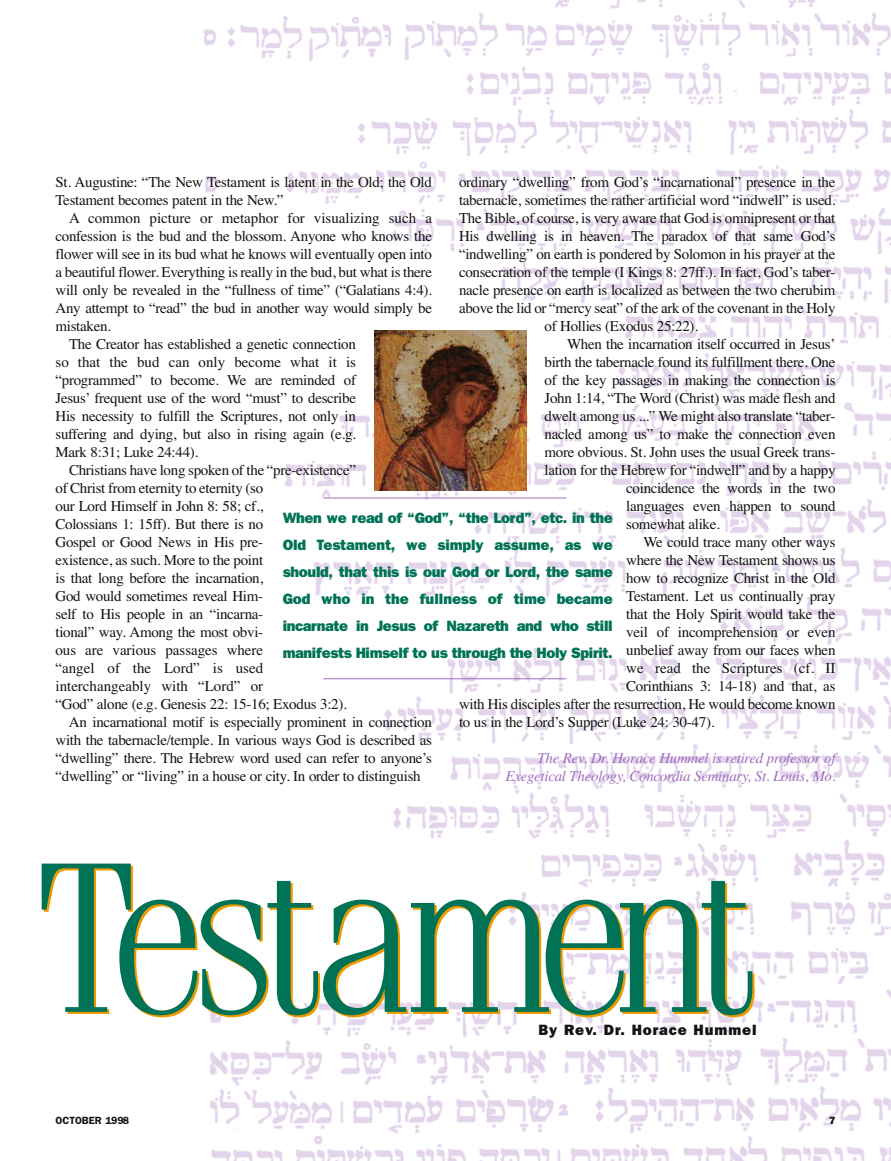
<style>
.page{position:relative;width:891px;height:1161px;background:#fff}
.page>*{position:absolute;margin:0;border:0;box-sizing:border-box;transform-origin:0 0}
.t1{font:300 214.2px "Fenice";letter-spacing:-.11em;color:#007255}
.t2{font:15px/18px "Times";letter-spacing:-.02em;color:#141414}
.t3{font:800 15px/27px "Franklin Gothic";letter-spacing:-.025em;color:#007255;text-align:justify}
.t4{font:15px "Times";color:#141414}
.t5{font:italic 15px/18px "Times";letter-spacing:-.02em;color:#a06dbe;text-align:right}
.t6{font:800 15px "Franklin Gothic";letter-spacing:.06em;color:#141414}
.t7{font:600 10.5px "Franklin Gothic";color:#141414}
.t8{font:800 10.5px "Franklin Gothic";color:#141414}
</style>
<div class="page">
<img style="left:197px;top:0;width:694px;height:1161px">
<hr style="left:323px;top:498px;width:243px;height:1px;background:#a06dbe">
<hr style="left:323px;top:678px;width:243px;height:1px;background:#a06dbe">
<img style="left:374px;top:330px;width:152px;height:160px">
<p class="t2" style="left:56px;top:173px;width:378px">St. Augustine: “The New Testament is latent in the Old; the Old<br>Testament becomes patent in the New.”</p>
<p class="t4" style="left:69px;top:209px;width:365px">A common picture or metaphor for visualizing such a</p>
<p class="t2" style="left:56px;top:227px;width:378px">confession is the bud and the blossom. Anyone who knows the</p>
<p class="t2" style="left:56px;top:245px;width:378px">flower will see in its bud what he knows will eventually open into</p>
<p class="t2" style="left:56px;top:263px;width:378px">a beautiful flower. Everything is really in the bud, but what is there</p>
<p class="t2" style="left:56px;top:281px;width:378px">will only be revealed in the “fullness of time” (“Galatians 4:4).</p>
<p class="t2" style="left:56px;top:299px;width:378px">Any attempt to “read” the bud in another way would simply be</p>
<p class="t2" style="left:56px;top:317px;width:57px">mistaken.</p>
<p class="t2" style="left:69px;top:335px;width:289px">The Creator has established a genetic connection</p>
<p class="t4" style="left:56px;top:353px;width:302px">so that the bud can only become what it is</p>
<p class="t2" style="left:56px;top:371px;width:302px">“programmed” to become. We are reminded of</p>
<p class="t2" style="left:56px;top:389px;width:302px">Jesus’ frequent use of the word “must” to describe</p>
<p class="t2" style="left:56px;top:407px;width:302px">His necessity to fulfill the Scriptures, not only in</p>
<p class="t2" style="left:56px;top:425px;width:302px">suffering and dying, but also in rising again (e.g.</p>
<p class="t2" style="left:56px;top:443px;width:144px">Mark 8:31; Luke 24:44).</p>
<p class="t2" style="left:69px;top:461px;width:289px">Christians have long spoken of the “pre-existence”</p>
<p class="t2" style="left:56px;top:479px;width:209px">of Christ from eternity to eternity (so</p>
<p class="t2" style="left:56px;top:497px;width:209px">our Lord Himself in John 8: 58; cf.,</p>
<p class="t2" style="left:56px;top:515px;width:209px">Colossians 1: 15ff). But there is no</p>
<p class="t2" style="left:56px;top:533px;width:209px">Gospel or Good News in His pre-</p>
<p class="t2" style="left:56px;top:551px;width:209px">existence, as such. More to the point</p>
<p class="t2" style="left:56px;top:569px;width:209px">is that long before the incarnation,</p>
<p class="t2" style="left:56px;top:587px;width:209px">God would sometimes reveal Him-</p>
<p class="t2" style="left:56px;top:605px;width:209px">self to His people in an “incarna-</p>
<p class="t2" style="left:56px;top:623px;width:209px">tional” way. Among the most obvi-</p>
<p class="t2" style="left:56px;top:641px;width:209px">ous are various passages where</p>
<p class="t4" style="left:56px;top:659px;width:209px">“angel of the Lord” is used</p>
<p class="t4" style="left:56px;top:677px;width:209px">interchangeably with “Lord” or</p>
<p class="t2" style="left:56px;top:695px;width:293px">“God” alone (e.g. Genesis 22: 15-16; Exodus 3:2).</p>
<p class="t2" style="left:69px;top:713px;width:365px">An incarnational motif is especially prominent in connection</p>
<p class="t2" style="left:56px;top:731px;width:378px">with the tabernacle/temple. In various ways God is described as</p>
<p class="t2" style="left:56px;top:749px;width:378px">“dwelling” there. The Hebrew word used can refer to anyone’s</p>
<p class="t2" style="left:56px;top:767px;width:367px">“dwelling” or “living” in a house or city. In order to distinguish</p>
<p class="t2" style="left:459px;top:173px;width:378px">ordinary “dwelling” from God’s “incarnational” presence in the</p>
<p class="t2" style="left:459px;top:191px;width:378px">tabernacle, sometimes the rather artificial word “indwell” is used.</p>
<p class="t2" style="left:459px;top:209px;width:378px">The Bible, of course, is very aware that God is omnipresent or that</p>
<p class="t2" style="left:459px;top:227px;width:378px">His dwelling is in heaven. The paradox of that same God’s</p>
<p class="t2" style="left:459px;top:245px;width:378px">“indwelling” on earth is pondered by Solomon in his prayer at the</p>
<p class="t2" style="left:459px;top:263px;width:378px">consecration of the temple (I Kings 8: 27ff.). In fact, God’s taber-</p>
<p class="t2" style="left:459px;top:281px;width:378px">nacle presence on earth is localized as between the two cherubim</p>
<p class="t2" style="left:459px;top:299px;width:378px">above the lid or “mercy seat” of the ark of the covenant in the Holy</p>
<p class="t2" style="left:545px;top:317px;width:155px">of Hollies (Exodus 25:22).</p>
<p class="t2" style="left:567px;top:335px;width:270px">When the incarnation itself occurred in Jesus’</p>
<p class="t2" style="left:545px;top:353px;width:293px">birth the tabernacle found its fulfillment there. One</p>
<p class="t2" style="left:545px;top:371px;width:292px">of the key passages in making the connection is</p>
<p class="t2" style="left:545px;top:389px;width:292px">John 1:14, “The Word (Christ) was made flesh and</p>
<p class="t2" style="left:545px;top:407px;width:293px">dwelt among us ...” We might also translate “taber-</p>
<p class="t2" style="left:545px;top:425px;width:293px">nacled among us” to make the connection even</p>
<p class="t2" style="left:545px;top:443px;width:293px">more obvious. St. John uses the usual Greek trans-</p>
<p class="t2" style="left:545px;top:461px;width:292px">lation for the Hebrew for “indwell” and by a happy</p>
<p class="t2" style="left:626px;top:479px;width:211px">coincidence the words in the two</p>
<p class="t2" style="left:626px;top:497px;width:211px">languages even happen to sound</p>
<p class="t2" style="left:626px;top:515px;width:95px">somewhat alike.</p>
<p class="t2" style="left:644px;top:533px;width:193px">We could trace many other ways</p>
<p class="t2" style="left:626px;top:551px;width:211px">where the New Testament shows us</p>
<p class="t2" style="left:626px;top:569px;width:211px">how to recognize Christ in the Old</p>
<p class="t2" style="left:626px;top:587px;width:211px">Testament. Let us continually pray</p>
<p class="t2" style="left:626px;top:605px;width:211px">that the Holy Spirit would take the</p>
<p class="t2" style="left:626px;top:623px;width:211px">veil of incomprehension or even</p>
<p class="t2" style="left:626px;top:641px;width:211px">unbelief away from our faces when</p>
<p class="t4" style="left:626px;top:659px;width:211px">we read the Scriptures (cf. II</p>
<p class="t2" style="left:626px;top:677px;width:211px">Corinthians 3: 14-18) and that, as</p>
<p class="t2" style="left:459px;top:695px;width:378px">with His disciples after the resurrection, He would become known</p>
<p class="t2" style="left:459px;top:713px;width:257px">to us in the Lord’s Supper (Luke 24: 30-47).</p>
<p class="t5" style="left:505px;top:749px;width:332px">The Rev. Dr. Horace Hummel is retired professor of<br>Exegetical Theology, Concordia Seminary, St. Louis, Mo.</p>
<p class="t3" style="left:283px;top:505px;width:332px">When we read of “God”, “the Lord”, etc. in the Old Testament, we simply assume, as we should, that this is our God or Lord, the same God who in the fullness of time became incarnate in Jesus of Nazareth and who still manifests Himself to us through the Holy Spirit.</p>
<h1 class="t1" style="left:35px;top:864px;width:723px">Testament</h1>
<p class="t6" style="left:538px;top:1021px;width:220px">By Rev. Dr. Horace Hummel</p>
<p class="t7" style="left:55px;top:1114px;width:75px">OCTOBER 1998</p>
<p class="t8" style="left:829px;top:1114px;width:8px">7</p>
</div>
